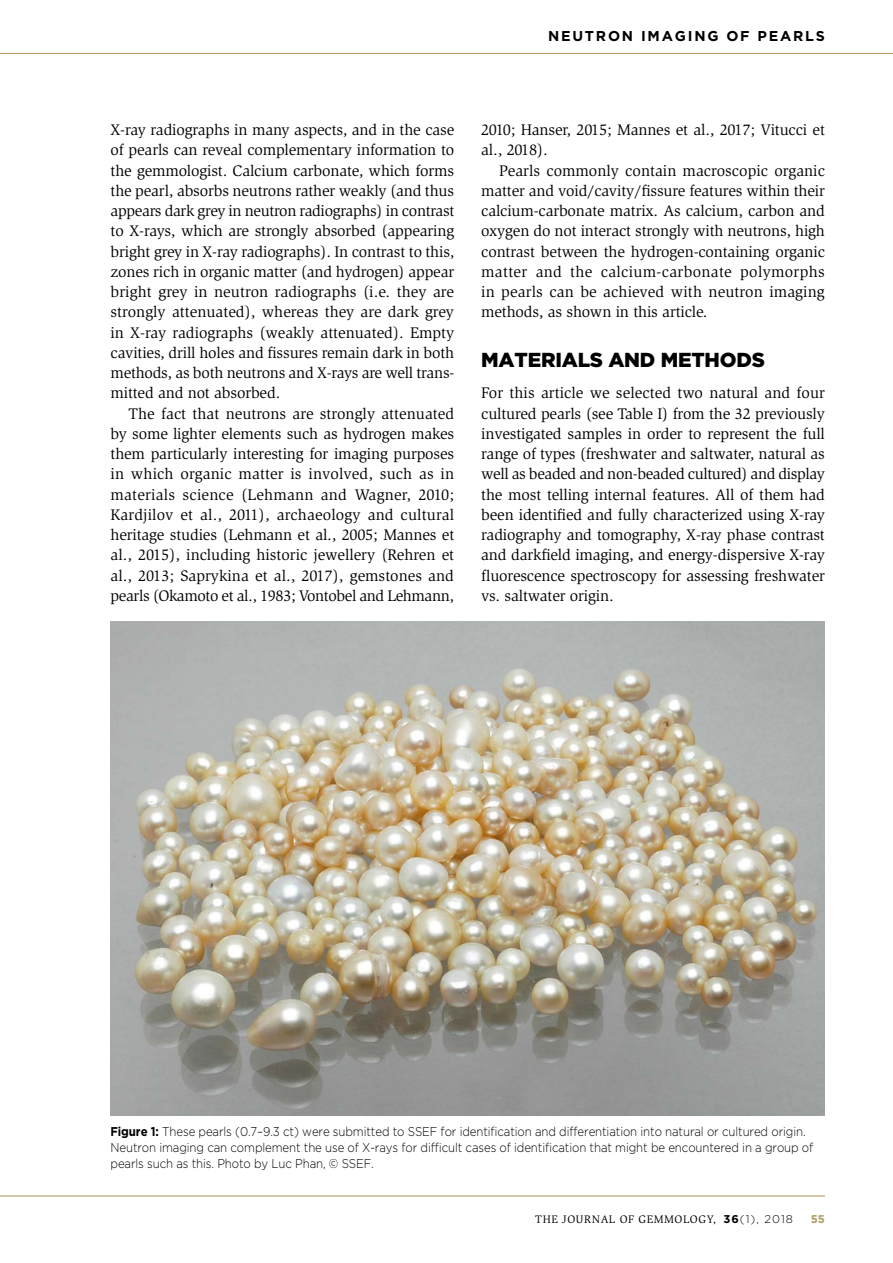
<style>
.page{position:relative;width:893px;height:1263px;background:#fff}
.page>*{position:absolute;margin:0;border:0;box-sizing:border-box;transform-origin:0 0}
.t1{font:900 20.25px "Gotham";letter-spacing:-.01em;color:#000}
.t2{font:15.75px/20.2px "Slimbach";letter-spacing:-.01em;color:#000;text-align:justify}
.t3{font:700 14.25px "Gotham";letter-spacing:.125em;color:#000}
.t4{font:300 12.75px/15.8px "Gotham";letter-spacing:-.01em;color:#000;scale:.9 1}
.t5{font:11.25px "Slimbach";letter-spacing:.05em;color:#000}
.t6{font:700 11.25px "Gotham";color:#ae9a64}
.s1{font-weight:700}
.s2{font-family:"Gotham";font-weight:700}
.s3{font-family:"Gotham";font-weight:300}
</style>
<div class="page">
<hr style="left:0;top:53px;width:893px;height:1px;background:#ae9a64">
<hr style="left:0;top:1195px;width:825px;height:1px;background:#ae9a64">
<img style="left:111px;top:621px;width:714px;height:495px">
<p class="t3" style="left:548px;top:26px;width:278px">NEUTRON IMAGING OF PEARLS</p>
<p class="t2" style="left:111px;top:120px;width:345px">X-ray radiographs in many aspects, and in the case of pearls can reveal complementary information to the gemmologist. Calcium carbonate, which forms the pearl, absorbs neutrons rather weakly (and thus appears dark grey in neutron radiographs) in contrast to X-rays, which are strongly absorbed (appearing bright grey in X-ray radiographs). In contrast to this, zones rich in organic matter (and hydrogen) appear bright grey in neutron radiographs (i.e. they are strongly attenuated), whereas they are dark grey in X-ray radiographs (weakly attenuated). Empty cavities, drill holes and fissures remain dark in both methods, as both neutrons and X-rays are well trans&shy;mitted and not absorbed.</p>
<p class="t2" style="left:111px;top:403px;width:345px;text-indent:18px">The fact that neutrons are strongly attenuated by some lighter elements such as hydrogen makes them particularly interesting for imaging purposes in which organic matter is involved, such as in materials science (Lehmann and Wagner, 2010; Kardjilov et al., 2011), archaeology and cultural heritage studies (Lehmann et al., 2005; Mannes et al., 2015), including historic jewellery (Rehren et al., 2013; Saprykina et al., 2017), gemstones and pearls (Okamoto et al., 1983; Vontobel and Lehmann,</p>
<p class="t2" style="left:481px;top:120px;width:345px">2010; Hanser, 2015; Mannes et al., 2017; Vitucci et al., 2018).</p>
<p class="t2" style="left:481px;top:160px;width:345px;text-indent:18px">Pearls commonly contain macroscopic organic matter and void/cavity/fissure features within their calcium-carbonate matrix. As calcium, carbon and oxygen do not interact strongly with neutrons, high contrast between the hydrogen-containing organic matter and the calcium-carbonate polymorphs in pearls can be achieved with neutron imaging methods, as shown in this article.</p>
<p class="t1" style="left:481px;top:345px;width:285px">MATERIALS AND METHODS</p>
<p class="t2" style="left:481px;top:383px;width:345px">For this article we selected two natural and four cultured pearls (see Table I) from the 32 previously investigated samples in order to represent the full range of types (freshwater and saltwater, natural as well as beaded and non-beaded cultured) and display the most telling internal features. All of them had been identified and fully characterized using X-ray radiography and tomography, X-ray phase contrast and darkfield imaging, and energy-dispersive X-ray fluorescence spectroscopy for assessing freshwater vs. saltwater origin.</p>
<p class="t4" style="left:111px;top:1124px;width:782px"><span class="s1">Figure 1:</span> These pearls (0.7–9.3 ct) were submitted to SSEF for identification and differentiation into natural or cultured origin.<br>Neutron imaging can complement the use of X-rays for difficult cases of identification that might be encountered in a group of pearls such as this. Photo by Luc Phan, © SSEF.</p>
<p class="t5" style="left:535px;top:1213px;width:259px">THE JOURNAL OF GEMMOLOGY, <span class="s2">36</span><span class="s3">(1), 2018</span></p>
<p class="t6" style="left:811px;top:1212px;width:16px">55</p>
</div>
